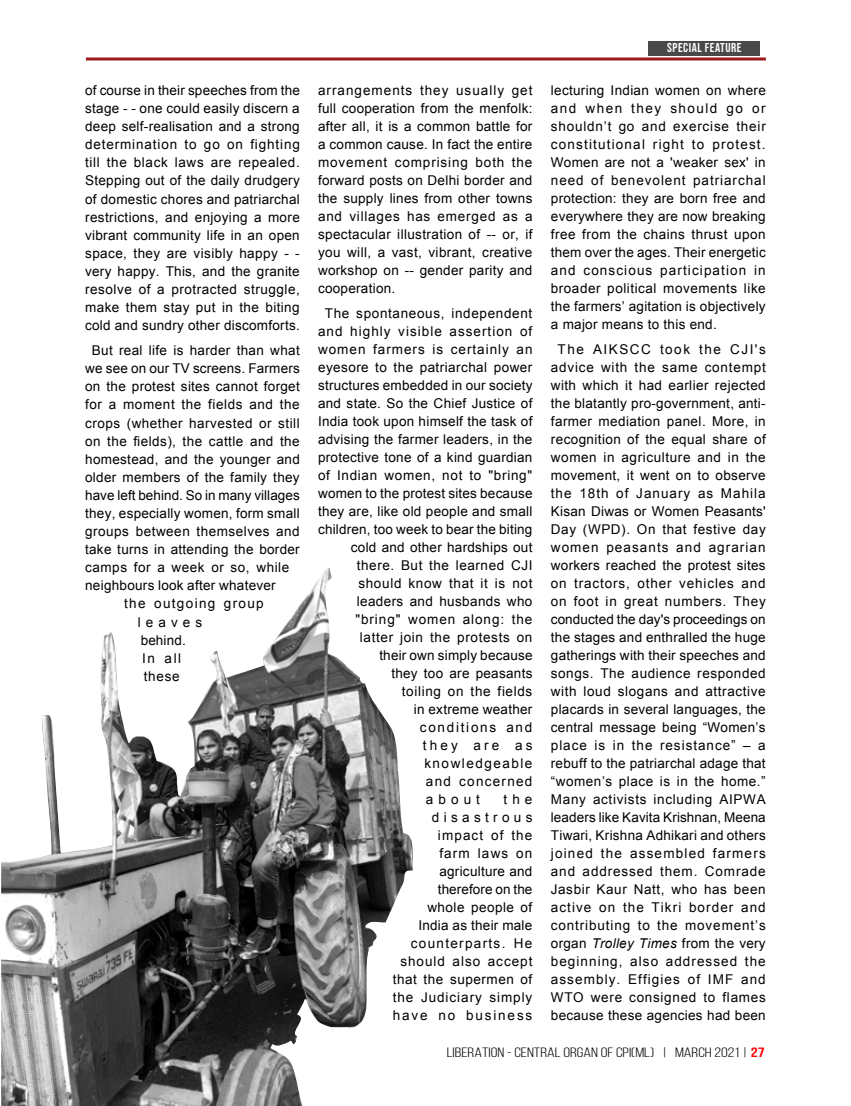
<style>
.page{position:relative;width:851px;height:1106px;background:#fff}
.page>*{position:absolute;margin:0;border:0;box-sizing:border-box;transform-origin:0 0}
.t1{font:13.5px/18px "Arial";letter-spacing:.03em;color:#000;text-align:justify}
.t2{font:13.5px/18px "Arial";letter-spacing:.07em;color:#000;text-align:right}
.t3{font:13.5px "Arial";letter-spacing:.05em;color:#000}
.t4{font:13.5px "Arial";letter-spacing:.075em;color:#000}
.t5{font:13.5px "Bebas Neue";color:#000;scale:1.3 1}
.t6{font:13.5px "Arial";letter-spacing:.005em;color:#000}
.t7{font:13.5px "Arial";letter-spacing:.1em;color:#000}
.t8{font:13.5px "Arial";letter-spacing:.13em;color:#000}
.t9{font:13.5px "Arial";letter-spacing:.11em;color:#000}
.t10{font:13.5px "Arial";letter-spacing:.095em;color:#000}
.t11{font:13.5px "Arial";letter-spacing:.23em;color:#000}
.t12{font:12.9px "Bebas Neue";letter-spacing:.04em;color:#fff}
.s1{font-style:italic}
.s2{font-weight:700;color:#fb0007}
</style>
<div class="page">
<hr style="left:86px;top:57px;width:679px;height:3px;background:#981b1e">
<div style="left:648px;top:42px;width:112px;height:14px;background:#494949"></div>
<img style="left:1px;top:567px;width:412px;height:539px">
<p class="t1" style="left:85px;top:81px;width:216px">of course in their speeches from the stage - - one could easily discern a deep self-realisation and a strong determination to go on fighting till the black laws are repealed.<br>Stepping out of the daily drudgery of domestic chores and patriarchal restrictions, and enjoying a more vibrant community life in an open space, they are visibly happy - - very happy. This, and the granite resolve of a protracted struggle, make them stay put in the biting cold and sundry other discomforts.</p>
<p class="t1" style="left:92px;top:341px;width:209px">But real life is harder than what</p>
<p class="t1" style="left:85px;top:359px;width:216px">we see on our TV screens. Farmers</p>
<p class="t1" style="left:85px;top:378px;width:216px">on the protest sites cannot forget</p>
<p class="t1" style="left:85px;top:396px;width:216px">for a moment the fields and the</p>
<p class="t1" style="left:85px;top:414px;width:216px">crops (whether harvested or still</p>
<p class="t1" style="left:85px;top:432px;width:216px">on the fields), the cattle and the</p>
<p class="t1" style="left:85px;top:450px;width:216px">homestead, and the younger and</p>
<p class="t1" style="left:85px;top:468px;width:216px">older members of the family they</p>
<p class="t6" style="left:85px;top:486px;width:216px">have left behind. So in many villages</p>
<p class="t1" style="left:85px;top:504px;width:216px">they, especially women, form small</p>
<p class="t1" style="left:85px;top:522px;width:216px">groups between themselves and</p>
<p class="t1" style="left:85px;top:540px;width:216px">take turns in attending the border</p>
<p class="t1" style="left:85px;top:558px;width:206px">camps for a week or so, while</p>
<p class="t1" style="left:85px;top:577px;width:192px">neighbours look after whatever</p>
<p class="t7" style="left:124px;top:595px;width:141px">the outgoing group</p>
<p class="t1" style="left:138px;top:613px;width:66px">leaves</p>
<p class="t1" style="left:141px;top:631px;width:47px">behind.</p>
<p class="t1" style="left:142px;top:649px;width:41px">In all</p>
<p class="t1" style="left:144px;top:667px;width:37px">these</p>
<p class="t12" style="left:667px;top:41px;width:76px">SPECIAL FEATURE</p>
<p class="t1" style="left:551px;top:81px;width:216px">lecturing Indian women on where and when they should go or shouldn’t go and exercise their constitutional right to protest.<br>Women are not a 'weaker sex' in need of benevolent patriarchal protection: they are born free and everywhere they are now breaking free from the chains thrust upon them over the ages. Their energetic and conscious participation in broader political movements like the farmers’ agitation is objectively a major means to this end.</p>
<p class="t1" style="left:551px;top:340px;width:216px;text-align:center">The AIKSCC took the CJI's advice with the same contempt with which it had earlier rejected the blatantly pro-government, anti&shy;farmer mediation panel. More, in recognition of the equal share of women in agriculture and in the movement, it went on to observe the 18th of January as Mahila<br>Kisan Diwas or Women Peasants'<br>Day (WPD). On that festive day women peasants and agrarian workers reached the protest sites on tractors, other vehicles and on foot in great numbers. They conducted the day's proceedings on the stages and enthralled the huge gatherings with their speeches and songs. The audience responded with loud slogans and attractive placards in several languages, the central message being “Women’s place is in the resistance” – a rebuff to the patriarchal adage that “women’s place is in the home.”<br>Many activists including AIPWA leaders like Kavita Krishnan, Meena<br>Tiwari, Krishna Adhikari and others joined the assembled farmers and addressed them. Comrade<br>Jasbir Kaur Natt, who has been active on the Tikri border and contributing to the movement’s organ <span class="s1">Trolley Times</span> from the very beginning, also addressed the assembly. Effigies of IMF and<br>WTO were consigned to flames because these agencies had been</p>
<p class="t5" style="left:446px;top:1044px;width:246px">LIBERATION - CENTRAL ORGAN OF CPI(ML) | MARCH 2021 | <span class="s2">27</span></p>
<p class="t1" style="left:318px;top:81px;width:216px">arrangements they usually get full cooperation from the menfolk: after all, it is a common battle for a common cause. In fact the entire movement comprising both the forward posts on Delhi border and the supply lines from other towns and villages has emerged as a spectacular illustration of -- or, if you will, a vast, vibrant, creative workshop on -- gender parity and cooperation.</p>
<p class="t3" style="left:325px;top:304px;width:209px">The spontaneous, independent</p>
<p class="t4" style="left:318px;top:322px;width:216px">and highly visible assertion of</p>
<p class="t4" style="left:318px;top:340px;width:216px">women farmers is certainly an</p>
<p class="t1" style="left:318px;top:358px;width:216px">eyesore to the patriarchal power</p>
<p class="t1" style="left:318px;top:376px;width:216px">structures embedded in our society</p>
<p class="t1" style="left:318px;top:394px;width:216px">and state. So the Chief Justice of</p>
<p class="t1" style="left:318px;top:412px;width:216px">India took upon himself the task of</p>
<p class="t1" style="left:318px;top:430px;width:216px">advising the farmer leaders, in the</p>
<p class="t1" style="left:318px;top:448px;width:216px">protective tone of a kind guardian</p>
<p class="t3" style="left:318px;top:466px;width:216px">of Indian women, not to "bring"</p>
<p class="t1" style="left:318px;top:484px;width:216px">women to the protest sites because</p>
<p class="t1" style="left:318px;top:502px;width:216px">they are, like old people and small</p>
<p class="t1" style="left:318px;top:520px;width:216px">children, too week to bear the biting</p>
<p class="t1" style="left:351px;top:538px;width:183px">cold and other hardships out</p>
<p class="t1" style="left:357px;top:556px;width:177px">there. But the learned CJI</p>
<p class="t3" style="left:358px;top:574px;width:176px">should know that it is not</p>
<p class="t1" style="left:357px;top:592px;width:177px">leaders and husbands who</p>
<p class="t2" style="left:355px;top:610px;width:178px">"bring" women along: the</p>
<p class="t3" style="left:360px;top:628px;width:174px">latter join the protests on</p>
<p class="t1" style="left:379px;top:646px;width:155px">their own simply because</p>
<p class="t1" style="left:391px;top:664px;width:143px">they too are peasants</p>
<p class="t3" style="left:402px;top:682px;width:132px">toiling on the fields</p>
<p class="t1" style="left:414px;top:700px;width:120px">in extreme weather</p>
<p class="t8" style="left:420px;top:718px;width:114px">conditions and</p>
<p class="t11" style="left:423px;top:736px;width:111px">they are as</p>
<p class="t9" style="left:424px;top:754px;width:110px">knowledgeable</p>
<p class="t10" style="left:426px;top:772px;width:108px">and concerned</p>
<p class="t1" style="left:426px;top:790px;width:56px">about</p>
<p class="t2" style="left:393px;top:790px;width:141px">the<br>disastrous impact of the<br>farm laws on agriculture and therefore on the<br>whole people of<br>India as their male counterparts. He should also accept that the supermen of the Judiciary simply have no business</p>
</div>
